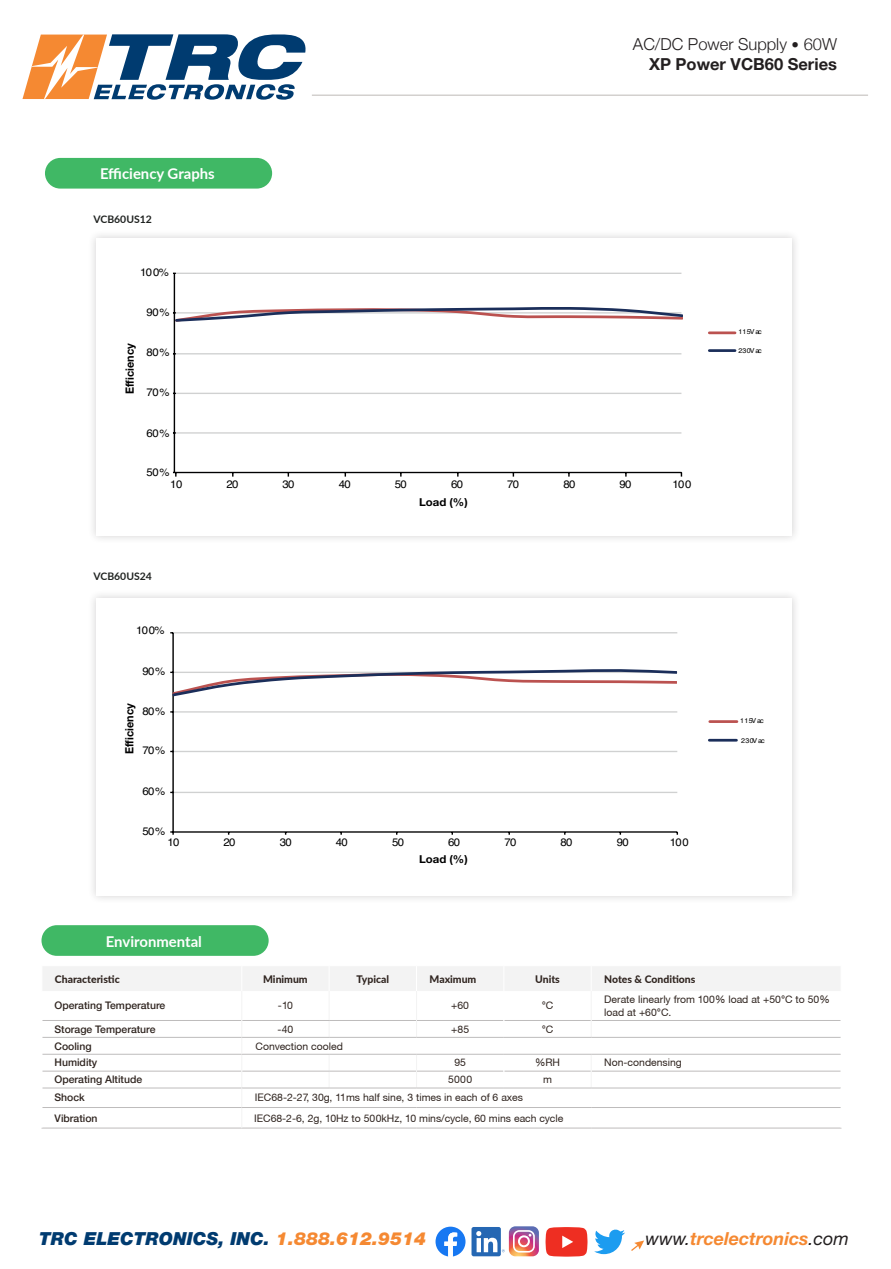
<style>
.page{position:relative;width:891px;height:1269px;background:#fff}
.page>*{position:absolute;margin:0;border:0;box-sizing:border-box;transform-origin:0 0}
.t1{font:italic 900 18px "Helvetica Neue LT Std";color:#003b70}
.t2{font:italic 700 18px "Helvetica Neue LT Std";color:#f58932}
.t3{font:300 16.5px "Helvetica Neue";color:#231f20}
.t4{font:700 16.5px "Helvetica Neue";color:#231f20}
.t5{font:700 14.85px "Lato";color:#fff}
.t6{font:700 11.4px "Helvetica Neue LT";color:#000001;scale:.96 1}
.t7{font:10.95px "Helvetica";letter-spacing:-.055em;color:#000001;scale:1.04 1}
.t8{font:700 10.95px "Helvetica Neue LT";color:#000001;scale:1.04 1}
.t9{font:10.35px/12.5px "Helvetica Neue CE";color:#2f241f}
.t10{font:500 10.35px "Helvetica Neue LT";color:#2f241f}
.t11{font:800 10.35px "Lato";color:#2f241f}
.t12{font:700 10.35px "Lato";color:#1f2220}
.t13{font:6.75px "Helvetica";letter-spacing:.045em;color:#000001;scale:1.04 1}
.s1{font-size:15px}
.s2{color:#f58932}
.s3{font-weight:400;color:#231f20}
</style>
<div class="page">
<hr style="left:312px;top:94px;width:556px;height:2px;background:#d3d0ce">
<svg style="left:631px;top:1240px;width:13px;height:11px"></svg>
<svg style="left:22px;top:34px;width:284px;height:66px"></svg>
<svg style="left:436px;top:1227px;width:30px;height:30px"></svg>
<svg style="left:546px;top:1227px;width:42px;height:30px"></svg>
<svg style="left:594px;top:1229px;width:31px;height:25px"></svg>
<div style="left:472px;top:1227px;width:29px;height:29px;background:#2567b3;border-radius:2px"></div>
<svg style="left:476px;top:1226px;width:63px;height:30px"></svg>
<div style="left:41px;top:925px;width:228px;height:31px;background:#40b865;border-radius:15px"></div>
<hr style="left:41px;top:1128px;width:201px;height:1px;background:#bebcbc">
<hr style="left:242px;top:1128px;width:87px;height:1px;background:#bebcbc">
<hr style="left:329px;top:1128px;width:88px;height:1px;background:#bebcbc">
<hr style="left:417px;top:1128px;width:87px;height:1px;background:#bebcbc">
<hr style="left:504px;top:1128px;width:87px;height:1px;background:#bebcbc">
<hr style="left:591px;top:1128px;width:251px;height:1px;background:#bebcbc">
<svg style="left:42px;top:967px;width:799px;height:161px"></svg>
<div style="left:88px;top:230px;width:713px;height:315px;background:#231f20;opacity:.2"></div>
<div style="left:96px;top:238px;width:696px;height:298px;background:#fff"></div>
<hr style="left:176px;top:432px;width:505px;height:2px;background:#d0d1d1">
<hr style="left:176px;top:393px;width:505px;height:1px;background:#d0d1d1">
<hr style="left:176px;top:353px;width:505px;height:2px;background:#d0d1d1">
<hr style="left:176px;top:273px;width:505px;height:1px;background:#d0d1d1">
<hr style="left:174px;top:273px;width:1px;height:200px;background:#000001">
<hr style="left:176px;top:472px;width:505px;height:1px;background:#000001">
<svg style="left:173px;top:472px;width:4px;height:5px"></svg>
<svg style="left:173px;top:306px;width:509px;height:17px"></svg>
<hr style="left:709px;top:331px;width:26px;height:3px;background:#bb5250">
<hr style="left:709px;top:349px;width:26px;height:3px;background:#1b2e5a">
<div style="left:88px;top:590px;width:713px;height:314px;background:#231f20;opacity:.2"></div>
<div style="left:96px;top:598px;width:696px;height:297px;background:#fff"></div>
<hr style="left:173px;top:792px;width:504px;height:1px;background:#d0d1d1">
<hr style="left:173px;top:751px;width:504px;height:1px;background:#d0d1d1">
<hr style="left:173px;top:711px;width:504px;height:2px;background:#d0d1d1">
<hr style="left:173px;top:632px;width:504px;height:1px;background:#d0d1d1">
<hr style="left:172px;top:633px;width:2px;height:199px;background:#000001">
<hr style="left:173px;top:831px;width:504px;height:2px;background:#000001">
<svg style="left:170px;top:668px;width:507px;height:30px"></svg>
<hr style="left:710px;top:720px;width:27px;height:3px;background:#bb5250">
<hr style="left:709px;top:739px;width:27px;height:3px;background:#1b2e5a">
<div style="left:45px;top:158px;width:227px;height:31px;background:#40b865;border-radius:15px"></div>
<p class="t5" style="left:100px;top:163px;width:116px">Efficiency Graphs</p>
<p class="t12" style="left:94px;top:211px;width:60px">VCB60US12</p>
<p class="t7" style="left:140px;top:263px;width:29px">100%</p>
<p class="t6" style="left:123px;top:382px;width:55px;rotate:-90deg">Efficiency</p>
<p class="t6" style="left:123px;top:394px;width:55px;rotate:-90deg">Efficiency</p>
<p class="t7" style="left:147px;top:304px;width:24px">90%</p>
<p class="t7" style="left:147px;top:344px;width:24px">80%</p>
<p class="t7" style="left:147px;top:383px;width:24px">70%</p>
<p class="t7" style="left:147px;top:424px;width:24px">60%</p>
<p class="t7" style="left:147px;top:464px;width:36px">50%10</p>
<p class="t3" style="left:633px;top:31px;width:206px">AC/DC Power Supply <span class="s1">•</span> 60W</p>
<p class="t4" style="left:649px;top:51px;width:189px">XP Power VCB60 Series</p>
<p class="t13" style="left:738px;top:327px;width:24px">115Vac</p>
<p class="t13" style="left:738px;top:346px;width:24px">230Vac</p>
<p class="t7" style="left:170px;top:476px;width:13px">10</p>
<p class="t7" style="left:226px;top:476px;width:13px">20</p>
<p class="t7" style="left:283px;top:476px;width:13px">30</p>
<p class="t7" style="left:339px;top:476px;width:13px">40</p>
<p class="t7" style="left:395px;top:476px;width:13px">50</p>
<p class="t7" style="left:451px;top:476px;width:13px">60</p>
<p class="t7" style="left:507px;top:476px;width:13px">70</p>
<p class="t7" style="left:563px;top:476px;width:13px">80</p>
<p class="t7" style="left:620px;top:476px;width:13px">90</p>
<p class="t7" style="left:673px;top:476px;width:20px">100</p>
<p class="t8" style="left:419px;top:495px;width:48px">Load (%)</p>
<p class="t12" style="left:94px;top:569px;width:60px">VCB60US24</p>
<p class="t7" style="left:136px;top:622px;width:29px">100%</p>
<p class="t7" style="left:142px;top:663px;width:24px">90%</p>
<p class="t6" style="left:122px;top:754px;width:55px;rotate:-90deg">Efficiency</p>
<p class="t7" style="left:142px;top:702px;width:24px">80%</p>
<p class="t6" style="left:122px;top:766px;width:55px;rotate:-90deg">Efficiency</p>
<p class="t7" style="left:142px;top:742px;width:24px">70%</p>
<p class="t7" style="left:142px;top:783px;width:24px">60%</p>
<p class="t7" style="left:142px;top:823px;width:24px">50%</p>
<p class="t7" style="left:224px;top:834px;width:13px">20</p>
<p class="t7" style="left:280px;top:834px;width:13px">30</p>
<p class="t7" style="left:336px;top:834px;width:13px">40</p>
<p class="t7" style="left:392px;top:834px;width:13px">50</p>
<p class="t7" style="left:448px;top:834px;width:13px">60</p>
<p class="t7" style="left:504px;top:834px;width:13px">70</p>
<p class="t7" style="left:561px;top:834px;width:13px">80</p>
<p class="t7" style="left:617px;top:834px;width:13px">90</p>
<p class="t7" style="left:670px;top:834px;width:20px">100</p>
<p class="t7" style="left:448px;top:846px;width:13px">60</p>
<p class="t8" style="left:419px;top:853px;width:48px">Load (%)</p>
<p class="t13" style="left:740px;top:715px;width:24px">115Vac</p>
<p class="t13" style="left:741px;top:735px;width:24px">230Vac</p>
<p class="t5" style="left:106px;top:930px;width:98px">Environmental</p>
<p class="t11" style="left:55px;top:971px;width:66px">Characteristic</p>
<p class="t11" style="left:263px;top:971px;width:46px">Minimum</p>
<p class="t11" style="left:356px;top:971px;width:34px">Typical</p>
<p class="t11" style="left:430px;top:971px;width:48px">Maximum</p>
<p class="t11" style="left:535px;top:971px;width:26px">Units</p>
<p class="t11" style="left:604px;top:971px;width:93px">Notes &amp; Conditions</p>
<p class="t10" style="left:55px;top:1000px;width:112px">Operating Temperature</p>
<p class="t9" style="left:278px;top:1000px;width:17px">-10</p>
<p class="t9" style="left:451px;top:1000px;width:19px">+60</p>
<p class="t9" style="left:542px;top:1000px;width:13px">°C</p>
<p class="t9" style="left:604px;top:993px;width:227px">Derate linearly from 100% load at +50°C to 50% load at +60°C.</p>
<p class="t10" style="left:55px;top:1023px;width:102px">Storage Temperature</p>
<p class="t9" style="left:278px;top:1023px;width:17px">-40</p>
<p class="t9" style="left:451px;top:1023px;width:19px">+85</p>
<p class="t9" style="left:542px;top:1023px;width:13px">°C</p>
<p class="t10" style="left:55px;top:1040px;width:39px">Cooling</p>
<p class="t9" style="left:256px;top:1040px;width:89px">Convection cooled</p>
<p class="t10" style="left:55px;top:1057px;width:44px">Humidity</p>
<p class="t9" style="left:454px;top:1057px;width:13px">95</p>
<p class="t9" style="left:535px;top:1057px;width:27px">%RH</p>
<p class="t9" style="left:604px;top:1057px;width:79px">Non-condensing</p>
<p class="t10" style="left:55px;top:1073px;width:89px">Operating Altitude</p>
<p class="t9" style="left:448px;top:1073px;width:25px">5000</p>
<p class="t9" style="left:543px;top:1073px;width:10px">m</p>
<p class="t10" style="left:55px;top:1092px;width:32px">Shock</p>
<p class="t9" style="left:255px;top:1092px;width:270px">IEC68-2-27, 30g, 11ms half sine, 3 times in each of 6 axes</p>
<p class="t10" style="left:55px;top:1112px;width:44px">Vibration</p>
<p class="t9" style="left:254px;top:1112px;width:311px">IEC68-2-6, 2g, 10Hz to 500kHz, 10 mins/cycle, 60 mins each cycle</p>
<p class="t1" style="left:39px;top:1227px;width:388px">TRC ELECTRONICS, INC. <span class="s2">1.888.612.9514</span></p>
<p class="t2" style="left:645px;top:1227px;width:205px"><span class="s3">www.</span>trcelectronics<span class="s3">.com</span></p>
</div>
